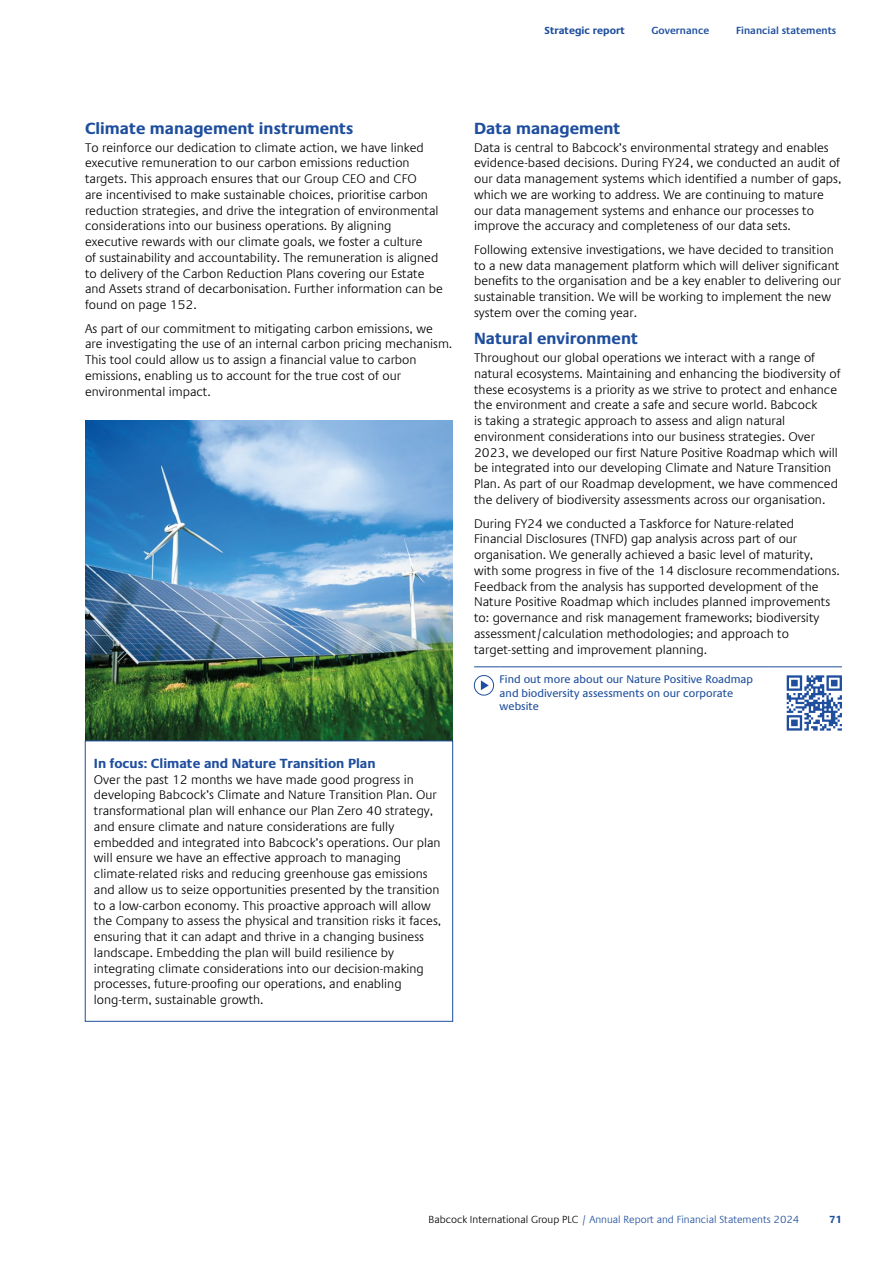
<style>
.page{position:relative;width:893px;height:1263px;background:#fff}
.page>*{position:absolute;margin:0;border:0;box-sizing:border-box;transform-origin:0 0}
.t1{font:700 16.5px "Praxis Com";color:#1e4e9d}
.t2{font:700 13.5px "Praxis Com";color:#1e4e9d}
.t3{font:300 12.75px/15.8px "Praxis Com";color:#000}
.t4{font:11.25px/13.5px "Praxis Com";color:#1e4e9d}
.t5{font:300 10.5px "Praxis Com";color:#1e4e9d}
.t6{font:600 10.5px "Praxis Com";color:#1e4e9d}
.t7{font:700 10.5px "Praxis Com";color:#1e4e9d}
.s1{color:#000}
</style>
<div class="page">
<img style="left:85px;top:421px;width:368px;height:320px">
<div style="left:85px;top:741px;width:368px;height:280px;border:1px solid #1e4e9d"></div>
<svg style="left:474px;top:666px;width:26px;height:1px"></svg>
<hr style="left:500px;top:666px;width:269px;height:1px;background:#1e4e9d">
<hr style="left:769px;top:666px;width:73px;height:1px;background:#1e4e9d">
<svg style="left:474px;top:675px;width:20px;height:20px"></svg>
<div style="left:474px;top:675px;width:20px;height:20px;border:1px solid #1e4e9d;border-radius:50%"></div>
<svg style="left:481px;top:680px;width:8px;height:10px"></svg>
<svg style="left:787px;top:675px;width:55px;height:56px"></svg>
<p class="t7" style="left:545px;top:24px;width:82px">Strategic report</p>
<p class="t6" style="left:651px;top:24px;width:59px">Governance</p>
<p class="t6" style="left:736px;top:24px;width:102px">Financial statements</p>
<p class="t1" style="left:85px;top:118px;width:270px">Climate management instruments</p>
<p class="t3" style="left:85px;top:139px;width:359px">To reinforce our dedication to climate action, we have linked executive remuneration to our carbon emissions reduction targets. This approach ensures that our Group CEO and CFO<br>are incentivised to make sustainable choices, prioritise carbon reduction strategies, and drive the integration of environmental considerations into our business operations. By aligning executive rewards with our climate goals, we foster a culture<br>of sustainability and accountability. The remuneration is aligned to delivery of the Carbon Reduction Plans covering our Estate and Assets strand of decarbonisation. Further information can be found on page 152.</p>
<p class="t3" style="left:85px;top:321px;width:369px">As part of our commitment to mitigating carbon emissions, we are investigating the use of an internal carbon pricing mechanism.<br>This tool could allow us to assign a financial value to carbon emissions, enabling us to account for the true cost of our environmental impact.</p>
<p class="t2" style="left:94px;top:755px;width:283px">In focus: Climate and Nature Transition Plan</p>
<p class="t3" style="left:94px;top:771px;width:349px">Over the past 12 months we have made good progress in developing Babcock’s Climate and Nature Transition Plan. Our transformational plan will enhance our Plan Zero 40 strategy, and ensure climate and nature considerations are fully embedded and integrated into Babcock’s operations. Our plan will ensure we have an effective approach to managing climate-related risks and reducing greenhouse gas emissions and allow us to seize opportunities presented by the transition to a low-carbon economy. This proactive approach will allow the Company to assess the physical and transition risks it faces, ensuring that it can adapt and thrive in a changing business landscape. Embedding the plan will build resilience by integrating climate considerations into our decision-making processes, future-proofing our operations, and enabling long-term, sustainable growth.</p>
<p class="t1" style="left:474px;top:118px;width:148px">Data management</p>
<p class="t3" style="left:474px;top:139px;width:369px">Data is central to Babcock’s environmental strategy and enables evidence-based decisions. During FY24, we conducted an audit of our data management systems which identified a number of gaps, which we are working to address. We are continuing to mature our data management systems and enhance our processes to improve the accuracy and completeness of our data sets.</p>
<p class="t3" style="left:474px;top:242px;width:368px">Following extensive investigations, we have decided to transition to a new data management platform which will deliver significant benefits to the organisation and be a key enabler to delivering our sustainable transition. We will be working to implement the new system over the coming year.</p>
<p class="t1" style="left:474px;top:329px;width:165px">Natural environment</p>
<p class="t3" style="left:474px;top:350px;width:368px">Throughout our global operations we interact with a range of natural ecosystems. Maintaining and enhancing the biodiversity of these ecosystems is a priority as we strive to protect and enhance the environment and create a safe and secure world. Babcock<br>is taking a strategic approach to assess and align natural environment considerations into our business strategies. Over 2023, we developed our first Nature Positive Roadmap which will be integrated into our developing Climate and Nature Transition Plan. As part of our Roadmap development, we have commenced the delivery of biodiversity assessments across our organisation.</p>
<p class="t3" style="left:474px;top:515px;width:367px">During FY24 we conducted a Taskforce for Nature-related Financial Disclosures (TNFD) gap analysis across part of our organisation. We generally achieved a basic level of maturity, with some progress in five of the 14 disclosure recommendations.<br>Feedback from the analysis has supported development of the Nature Positive Roadmap which includes planned improvements to: governance and risk management frameworks; biodiversity assessment/calculation methodologies; and approach to target-setting and improvement planning.</p>
<p class="t4" style="left:500px;top:673px;width:255px">Find out more about our Nature Positive Roadmap and biodiversity assessments on our corporate website</p>
<p class="t5" style="left:429px;top:1214px;width:372px"><span class="s1">Babcock International Group PLC</span> / Annual Report and Financial Statements 2024</p>
<p class="t7" style="left:829px;top:1213px;width:14px">71</p>
</div>
